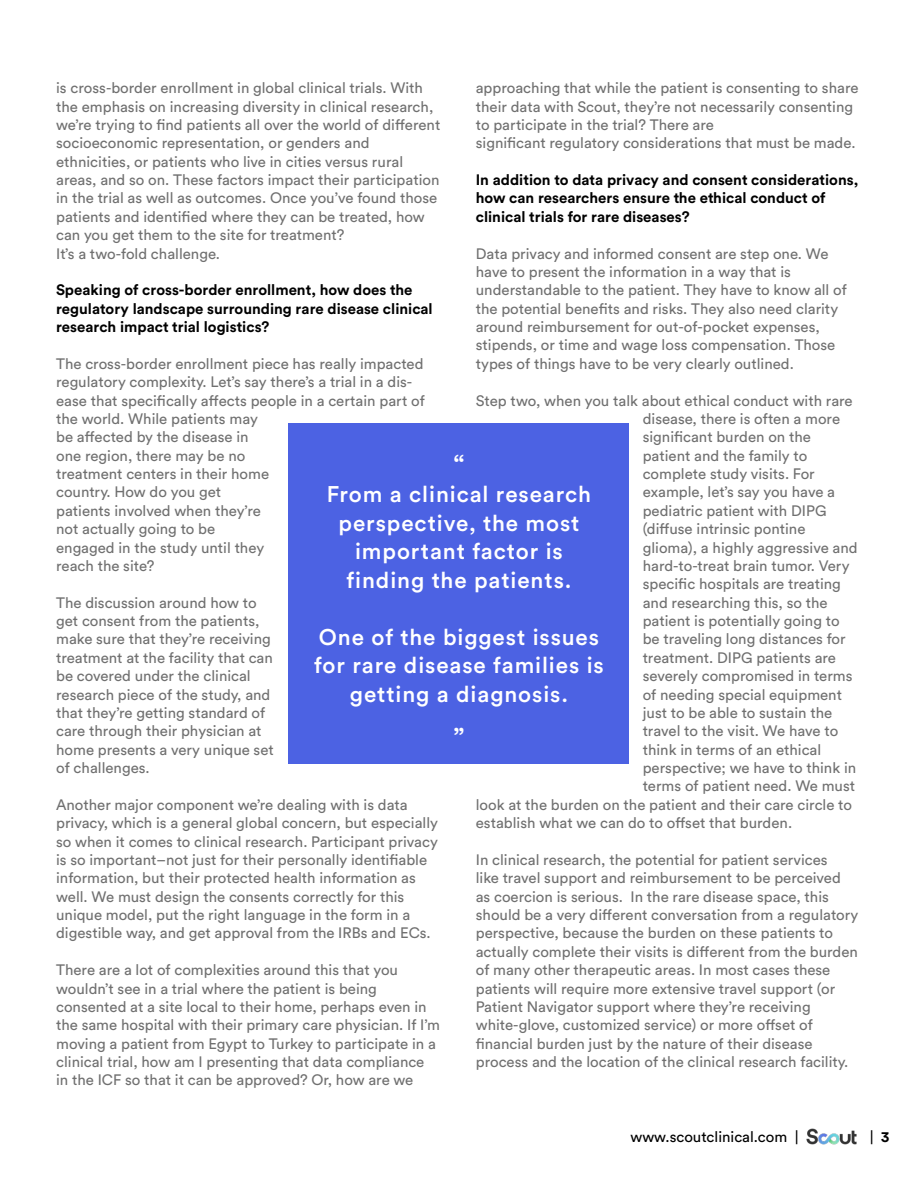
<style>
.page{position:relative;width:918px;height:1188px;background:#fff}
.page>*{position:absolute;margin:0;border:0;box-sizing:border-box;transform-origin:0 0}
.t1{font:500 27px "Circular Std";color:#fff}
.t2{font:500 22.5px/28.5px "Circular Std";letter-spacing:.04em;color:#fff;text-align:center}
.t3{font:15px/18.3px "Circular Std";color:#707070}
.t4{font:700 15px/18.3px "Circular Std";color:#000}
.t5{font:15px "Circular Std";color:#000}
.s1{font-weight:700}
</style>
<div class="page">
<img style="left:806px;top:1128px;width:51px;height:17px">
<div style="left:289px;top:424px;width:340px;height:340px;background:#4c62e3"></div>
<p class="t3" style="left:476px;top:79px;width:384px">approaching that while the patient is consenting to share their data with Scout, they’re not necessarily consenting to participate in the trial? There are<br>significant regulatory considerations that must be made.</p>
<p class="t4" style="left:476px;top:170px;width:384px">In addition to data privacy and consent considerations, how can researchers ensure the ethical conduct of clinical trials for rare diseases?</p>
<p class="t3" style="left:476px;top:244px;width:373px">Data privacy and informed consent are step one. We have to present the information in a way that is understandable to the patient. They have to know all of the potential benefits and risks. They also need clarity around reimbursement for out-of-pocket expenses, stipends, or time and wage loss compensation. Those types of things have to be very clearly outlined.</p>
<p class="t3" style="left:476px;top:391px;width:378px">Step two, when you talk about ethical conduct with rare</p>
<p class="t3" style="left:643px;top:409px;width:199px">disease, there is often a more</p>
<p class="t3" style="left:643px;top:428px;width:170px">significant burden on the</p>
<p class="t3" style="left:643px;top:446px;width:166px">patient and the family to</p>
<p class="t3" style="left:643px;top:464px;width:174px">complete study visits. For</p>
<p class="t3" style="left:643px;top:483px;width:194px">example, let’s say you have a</p>
<p class="t3" style="left:643px;top:501px;width:185px">pediatric patient with DIPG</p>
<p class="t3" style="left:643px;top:520px;width:164px">(diffuse intrinsic pontine</p>
<p class="t3" style="left:643px;top:538px;width:216px">glioma), a highly aggressive and</p>
<p class="t3" style="left:643px;top:556px;width:208px">hard-to-treat brain tumor. Very</p>
<p class="t3" style="left:643px;top:575px;width:200px">specific hospitals are treating</p>
<p class="t3" style="left:643px;top:593px;width:186px">and researching this, so the</p>
<p class="t3" style="left:643px;top:611px;width:198px">patient is potentially going to</p>
<p class="t3" style="left:643px;top:630px;width:204px">be traveling long distances for</p>
<p class="t3" style="left:643px;top:648px;width:195px">treatment. DIPG patients are</p>
<p class="t3" style="left:643px;top:667px;width:211px">severely compromised in terms</p>
<p class="t3" style="left:643px;top:685px;width:201px">of needing special equipment</p>
<p class="t3" style="left:643px;top:703px;width:191px">just to be able to sustain the</p>
<p class="t3" style="left:643px;top:722px;width:197px">travel to the visit. We have to</p>
<p class="t3" style="left:643px;top:740px;width:180px">think in terms of an ethical</p>
<p class="t3" style="left:643px;top:758px;width:215px">perspective; we have to think in</p>
<p class="t3" style="left:643px;top:777px;width:214px">terms of patient need. We must</p>
<p class="t3" style="left:476px;top:795px;width:378px">look at the burden on the patient and their care circle to</p>
<p class="t3" style="left:476px;top:814px;width:318px">establish what we can do to offset that burden.</p>
<p class="t3" style="left:476px;top:850px;width:384px">In clinical research, the potential for patient services<br>like travel support and reimbursement to be perceived as coercion is serious. In the rare disease space, this should be a very different conversation from a regulatory perspective, because the burden on these patients to actually complete their visits is different from the burden of many other therapeutic areas. In most cases these patients will require more extensive travel support (or Patient Navigator support where they’re receiving white-glove, customized service) or more offset of financial burden just by the nature of their disease process and the location of the clinical research facility.</p>
<p class="t3" style="left:56px;top:79px;width:386px">is cross-border enrollment in global clinical trials. With the emphasis on increasing diversity in clinical research, we’re trying to find patients all over the world of different socioeconomic representation, or genders and ethnicities, or patients who live in cities versus rural areas, and so on. These factors impact their participation in the trial as well as outcomes. Once you’ve found those patients and identified where they can be treated, how can you get them to the site for treatment?<br>It’s a two-fold challenge.</p>
<p class="t4" style="left:56px;top:281px;width:378px">Speaking of cross-border enrollment, how does the regulatory landscape surrounding rare disease clinical research impact trial logistics?</p>
<p class="t3" style="left:56px;top:354px;width:370px">The cross-border enrollment piece has really impacted regulatory complexity. Let’s say there’s a trial in a dis&shy;ease that specifically affects people in a certain part of the world. While patients may<br>be affected by the disease in<br>one region, there may be no<br>treatment centers in their home<br>country. How do you get<br>patients involved when they’re<br>not actually going to be<br>engaged in the study until they<br>reach the site?</p>
<p class="t3" style="left:56px;top:593px;width:219px">The discussion around how to get consent from the patients, make sure that they’re receiving treatment at the facility that can be covered under the clinical research piece of the study, and that they’re getting standard of care through their physician at home presents a very unique set of challenges.</p>
<p class="t3" style="left:56px;top:795px;width:383px">Another major component we’re dealing with is data privacy, which is a general global concern, but especially so when it comes to clinical research. Participant privacy is so important–not just for their personally identifiable information, but their protected health information as well. We must design the consents correctly for this unique model, put the right language in the form in a digestible way, and get approval from the IRBs and ECs.</p>
<p class="t3" style="left:56px;top:961px;width:385px">There are a lot of complexities around this that you wouldn’t see in a trial where the patient is being consented at a site local to their home, perhaps even in the same hospital with their primary care physician. If I’m moving a patient from Egypt to Turkey to participate in a clinical trial, how am I presenting that data compliance in the ICF so that it can be approved? Or, how are we</p>
<h1 class="t1" style="left:453px;top:448px;width:13px">“</h1>
<h2 class="t2" style="left:327px;top:480px;width:266px">From a clinical research perspective, the most important factor is finding the patients.</h2>
<h2 class="t2" style="left:314px;top:622px;width:291px">One of the biggest issues for rare disease families is getting a diagnosis.</h2>
<h1 class="t1" style="left:453px;top:721px;width:13px">”</h1>
<p class="t5" style="left:631px;top:1127px;width:170px">www.scoutclinical.com |</p>
<p class="t5" style="left:870px;top:1127px;width:21px">| <span class="s1">3</span></p>
</div>
